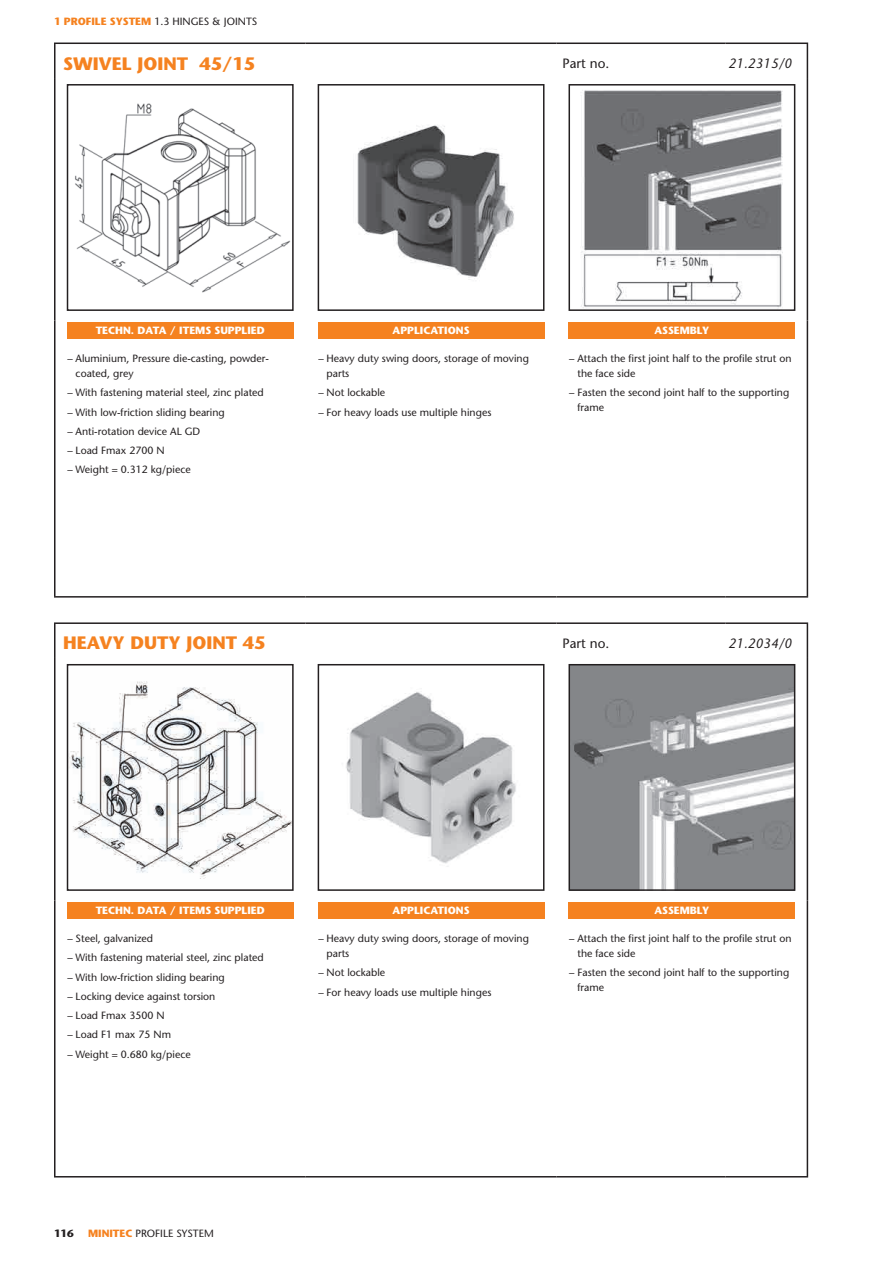
<style>
.page{position:relative;width:893px;height:1263px;background:#fff}
.page>*{position:absolute;margin:0;border:0;box-sizing:border-box;transform-origin:0 0}
.t1{font:700 18px "Stone Sans";color:#f58220}
.t2{font:italic 13.5px "Stone Sans";color:#231f20}
.t3{font:13.5px "Stone Sans";color:#231f20}
.t4{font:10.5px/19.2px "Stone Sans";color:#231f20}
.t5{font:700 10.5px "Stone Sans";color:#fff}
.t6{font:700 10.5px "Stone Sans";color:#231f20}
.s1{font-weight:700;color:#f58220}
</style>
<div class="page">
<hr style="left:54px;top:43px;width:252px;height:1px;background:#231f20">
<hr style="left:54px;top:44px;width:2px;height:34px;background:#231f20">
<hr style="left:306px;top:43px;width:250px;height:1px;background:#231f20">
<hr style="left:54px;top:78px;width:2px;height:242px;background:#231f20">
<hr style="left:807px;top:78px;width:1px;height:242px;background:#231f20">
<hr style="left:54px;top:320px;width:2px;height:276px;background:#231f20">
<hr style="left:807px;top:320px;width:1px;height:276px;background:#231f20">
<hr style="left:54px;top:596px;width:252px;height:2px;background:#231f20">
<hr style="left:306px;top:596px;width:250px;height:2px;background:#231f20">
<hr style="left:556px;top:596px;width:170px;height:2px;background:#231f20">
<hr style="left:726px;top:596px;width:82px;height:2px;background:#231f20">
<hr style="left:556px;top:43px;width:170px;height:1px;background:#231f20">
<hr style="left:726px;top:43px;width:82px;height:1px;background:#231f20">
<hr style="left:807px;top:44px;width:1px;height:34px;background:#231f20">
<img style="left:75px;top:103px;width:216px;height:190px">
<div style="left:67px;top:84px;width:227px;height:227px;border:2px solid #231f20"></div>
<img style="left:357px;top:125px;width:157px;height:155px">
<div style="left:318px;top:84px;width:226px;height:227px;border:2px solid #231f20"></div>
<img style="left:581px;top:90px;width:202px;height:218px">
<div style="left:568px;top:84px;width:227px;height:227px;border:2px solid #231f20"></div>
<div style="left:67px;top:322px;width:226px;height:17px;background:#f58220"></div>
<div style="left:318px;top:322px;width:226px;height:17px;background:#f58220"></div>
<div style="left:569px;top:322px;width:226px;height:17px;background:#f58220"></div>
<hr style="left:54px;top:622px;width:252px;height:2px;background:#231f20">
<hr style="left:54px;top:624px;width:2px;height:34px;background:#231f20">
<hr style="left:306px;top:622px;width:250px;height:2px;background:#231f20">
<hr style="left:54px;top:658px;width:2px;height:242px;background:#231f20">
<hr style="left:807px;top:658px;width:1px;height:242px;background:#231f20">
<hr style="left:54px;top:900px;width:2px;height:276px;background:#231f20">
<hr style="left:807px;top:900px;width:1px;height:276px;background:#231f20">
<hr style="left:54px;top:1176px;width:252px;height:1px;background:#231f20">
<hr style="left:306px;top:1176px;width:250px;height:1px;background:#231f20">
<hr style="left:556px;top:1176px;width:170px;height:1px;background:#231f20">
<hr style="left:726px;top:1176px;width:82px;height:1px;background:#231f20">
<hr style="left:556px;top:622px;width:170px;height:2px;background:#231f20">
<hr style="left:726px;top:622px;width:82px;height:2px;background:#231f20">
<hr style="left:807px;top:624px;width:1px;height:34px;background:#231f20">
<img style="left:70px;top:681px;width:221px;height:198px">
<div style="left:67px;top:664px;width:227px;height:227px;border:2px solid #231f20"></div>
<img style="left:346px;top:692px;width:170px;height:175px">
<div style="left:318px;top:664px;width:226px;height:227px;border:2px solid #231f20"></div>
<img style="left:571px;top:667px;width:221px;height:221px">
<div style="left:568px;top:664px;width:227px;height:227px;border:2px solid #231f20"></div>
<div style="left:67px;top:902px;width:226px;height:16px;background:#f58220"></div>
<div style="left:318px;top:902px;width:226px;height:16px;background:#f58220"></div>
<div style="left:569px;top:902px;width:226px;height:16px;background:#f58220"></div>
<p class="t4" style="left:54px;top:12px;width:205px"><span class="s1">1 PROFILE SYSTEM</span> 1.3 HINGES &amp; JOINTS</p>
<h1 class="t1" style="left:63px;top:52px;width:194px">SWIVEL JOINT 45/15</h1>
<p class="t3" style="left:562px;top:56px;width:48px">Part no.</p>
<p class="t2" style="left:728px;top:56px;width:65px">21.2315/0</p>
<p class="t5" style="left:96px;top:324px;width:170px">TECHN. DATA / ITEMS SUPPLIED</p>
<p class="t4" style="left:76px;top:351px;width:195px;line-height:15px;text-indent:-9px">− Aluminium, Pressure die-casting, powder&shy;coated, grey</p>
<p class="t4" style="left:67px;top:383px;width:198px">− With fastening material steel, zinc plated − With low-friction sliding bearing<br>− Anti-rotation device AL GD<br>− Load Fmax 2700 N<br>− Weight = 0.312 kg/piece</p>
<p class="t5" style="left:393px;top:324px;width:78px">APPLICATIONS</p>
<p class="t4" style="left:326px;top:351px;width:204px;line-height:15px;text-indent:-9px">− Heavy duty swing doors, storage of moving parts</p>
<p class="t4" style="left:318px;top:383px;width:175px">− Not lockable<br>− For heavy loads use multiple hinges</p>
<p class="t5" style="left:654px;top:324px;width:57px">ASSEMBLY</p>
<p class="t4" style="left:577px;top:351px;width:216px;line-height:15px;text-indent:-9px">− Attach the first joint half to the profile strut on the face side</p>
<p class="t4" style="left:577px;top:385px;width:213px;line-height:15px;text-indent:-9px">− Fasten the second joint half to the supporting frame</p>
<h1 class="t1" style="left:63px;top:632px;width:204px">HEAVY DUTY JOINT 45</h1>
<p class="t3" style="left:562px;top:635px;width:48px">Part no.</p>
<p class="t2" style="left:728px;top:635px;width:65px">21.2034/0</p>
<p class="t5" style="left:96px;top:904px;width:170px">TECHN. DATA / ITEMS SUPPLIED</p>
<p class="t4" style="left:67px;top:929px;width:198px">− Steel, galvanized<br>− With fastening material steel, zinc plated − With low-friction sliding bearing<br>− Locking device against torsion<br>− Load Fmax 3500 N<br>− Load F1 max 75 Nm<br>− Weight = 0.680 kg/piece</p>
<p class="t5" style="left:393px;top:904px;width:78px">APPLICATIONS</p>
<p class="t4" style="left:326px;top:931px;width:204px;line-height:15px;text-indent:-9px">− Heavy duty swing doors, storage of moving parts</p>
<p class="t4" style="left:318px;top:963px;width:175px">− Not lockable<br>− For heavy loads use multiple hinges</p>
<p class="t5" style="left:654px;top:904px;width:57px">ASSEMBLY</p>
<p class="t4" style="left:577px;top:931px;width:216px;line-height:15px;text-indent:-9px">− Attach the first joint half to the profile strut on the face side</p>
<p class="t4" style="left:577px;top:965px;width:213px;line-height:15px;text-indent:-9px">− Fasten the second joint half to the supporting frame</p>
<p class="t6" style="left:54px;top:1227px;width:21px">116</p>
<p class="t4" style="left:88px;top:1223px;width:127px"><span class="s1">MINITEC</span> PROFILE SYSTEM</p>
</div>
